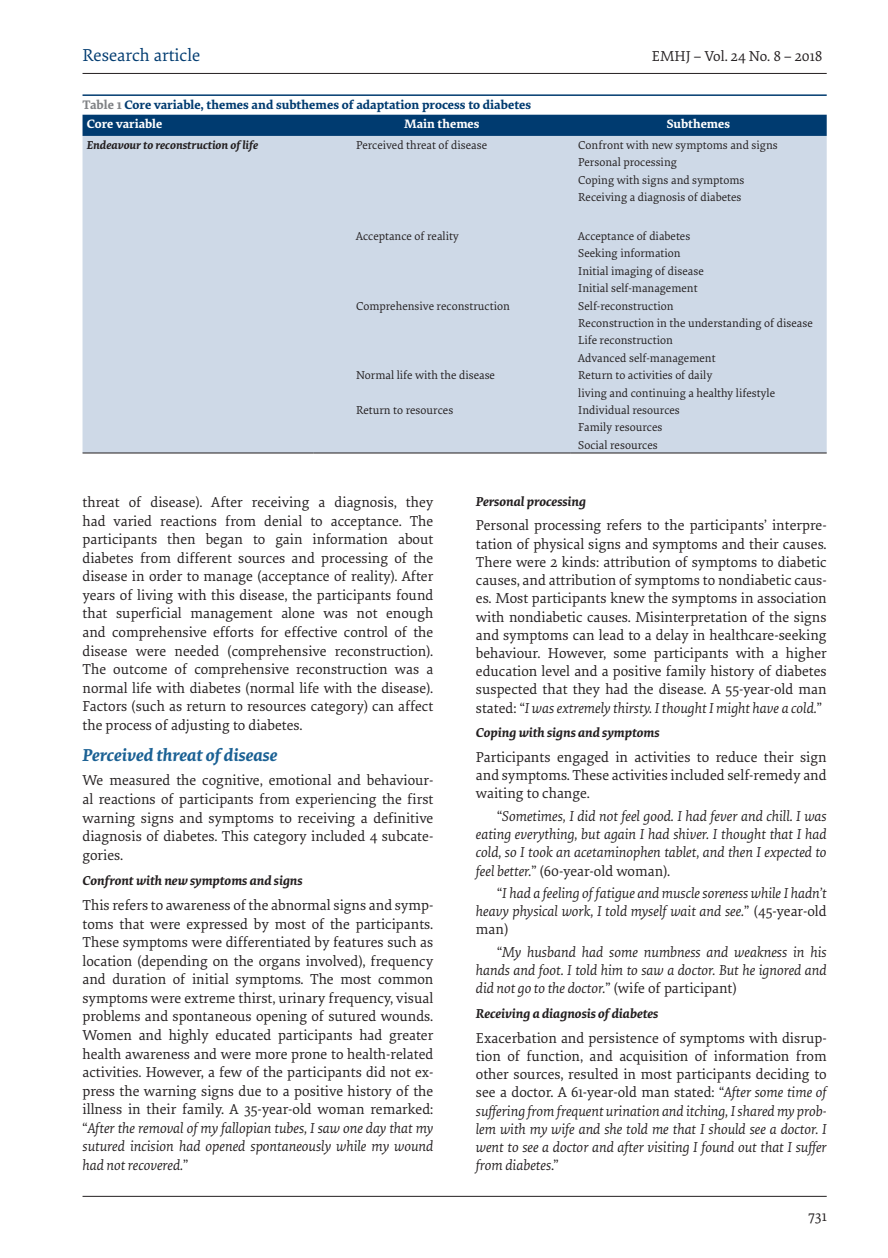
<style>
.page{position:relative;width:888px;height:1258px;background:#fff}
.page>*{position:absolute;margin:0;border:0;box-sizing:border-box;transform-origin:0 0}
.t1{font:italic 700 18px "Elena";color:#1b6194}
.t2{font:18px "Elena";color:#003b70}
.Body_1{font:15px/18.6px "Elena";color:#231f20;text-align:justify}
.Body{font:15px/18.6px "Elena";color:#231f20;text-align:justify}
.Body-2{font:italic 15px/18.1px "Elena";color:#231f20;text-align:justify}
.Body_1-2{font:italic 15px/18.1px "Elena";color:#231f20;text-align:justify}
.t3{font:italic 700 13.5px "Elena";color:#231f20}
.tabletit{font:700 12.9px "Elena";color:#003b70}
.tabletxt1{font:700 12.75px "Elena";color:#fff}
.tabletxt{font:12px "Elena";color:#231f20}
.tabletxt-2{font:italic 700 12px "Elena";color:#231f20}
.s1{font-family:"Myriad Pro"}
.s2{color:#808285}
.s3{font-style:italic}
.s4{font-style:normal}
</style>
<div class="page">
<hr style="left:83px;top:1196px;width:744px;height:1px;background:#231f20">
<hr style="left:83px;top:73px;width:744px;height:1px;background:#231f20">
<hr style="left:83px;top:94px;width:744px;height:2px;background:#003b70">
<svg style="left:83px;top:115px;width:744px;height:21px;background:#023c71"></svg>
<div style="left:83px;top:136px;width:744px;height:317px;background:#ced9e7"></div>
<hr style="left:570px;top:453px;width:257px;height:1px;background:#231f20">
<hr style="left:314px;top:453px;width:256px;height:1px;background:#231f20">
<hr style="left:83px;top:453px;width:231px;height:1px;background:#231f20">
<div style="left:87px;top:119px;width:218px;height:13px;background:#003b70"></div>
<div style="left:322px;top:119px;width:240px;height:13px;background:#003b70"></div>
<div style="left:578px;top:119px;width:241px;height:13px;background:#003b70"></div>
<p class="t2" style="left:83px;top:43px;width:119px">Research article</p>
<p class="Body_1" style="left:652px;top:46px;width:172px">EMHJ <span class="s1">–</span> Vol. 24 No. 8 <span class="s1">–</span> 2018</p>
<p class="tabletit" style="left:83px;top:95px;width:450px"><span class="s2">Table 1</span> Core variable, themes and subthemes of adaptation process to diabetes</p>
<p class="tabletxt1" style="left:87px;top:115px;width:77px">Core variable</p>
<p class="tabletxt1" style="left:404px;top:115px;width:77px">Main themes</p>
<p class="tabletxt1" style="left:667px;top:115px;width:65px">Subthemes</p>
<p class="tabletxt-2" style="left:87px;top:136px;width:173px">Endeavour to reconstruction of life</p>
<p class="tabletxt" style="left:356px;top:137px;width:133px">Perceived threat of disease</p>
<p class="tabletxt" style="left:578px;top:137px;width:201px">Confront with new symptoms and signs</p>
<p class="tabletxt" style="left:578px;top:154px;width:100px">Personal processing</p>
<p class="tabletxt" style="left:578px;top:172px;width:168px">Coping with signs and symptoms</p>
<p class="tabletxt" style="left:578px;top:189px;width:165px">Receiving a diagnosis of diabetes</p>
<p class="tabletxt" style="left:356px;top:228px;width:104px">Acceptance of reality</p>
<p class="tabletxt" style="left:578px;top:228px;width:114px">Acceptance of diabetes</p>
<p class="tabletxt" style="left:578px;top:245px;width:104px">Seeking information</p>
<p class="tabletxt" style="left:578px;top:263px;width:127px">Initial imaging of disease</p>
<p class="tabletxt" style="left:578px;top:280px;width:121px">Initial self-management</p>
<p class="tabletxt" style="left:356px;top:297px;width:155px">Comprehensive reconstruction</p>
<p class="tabletxt" style="left:578px;top:297px;width:97px">Self-reconstruction</p>
<p class="tabletxt" style="left:578px;top:315px;width:236px">Reconstruction in the understanding of disease</p>
<p class="tabletxt" style="left:578px;top:332px;width:96px">Life reconstruction</p>
<p class="tabletxt" style="left:578px;top:350px;width:139px">Advanced self-management</p>
<p class="tabletxt" style="left:356px;top:367px;width:140px">Normal life with the disease</p>
<p class="tabletxt" style="left:578px;top:367px;width:136px">Return to activities of daily</p>
<p class="tabletxt" style="left:578px;top:384px;width:198px">living and continuing a healthy lifestyle</p>
<p class="tabletxt" style="left:356px;top:402px;width:99px">Return to resources</p>
<p class="tabletxt" style="left:578px;top:402px;width:103px">Individual resources</p>
<p class="tabletxt" style="left:578px;top:419px;width:86px">Family resources</p>
<p class="tabletxt" style="left:578px;top:437px;width:81px">Social resources</p>
<p class="Body" style="left:83px;top:492px;width:352px">threat of disease). After receiving a diagnosis, they had varied reactions from denial to acceptance. The participants then began to gain information about diabetes from different sources and processing of the disease in order to manage (acceptance of reality). After years of living with this disease, the participants found that superficial management alone was not enough and comprehensive efforts for effective control of the disease were needed (comprehensive reconstruction).<br>The outcome of comprehensive reconstruction was a normal life with diabetes (normal life with the disease).<br>Factors (such as return to resources category) can affect the process of adjusting to diabetes.</p>
<h2 class="t1" style="left:83px;top:741px;width:196px">Perceived threat of disease</h2>
<p class="Body_1" style="left:83px;top:771px;width:352px">We measured the cognitive, emotional and behaviour&shy;al reactions of participants from experiencing the first warning signs and symptoms to receiving a definitive diagnosis of diabetes. This category included 4 subcate&shy;gories.</p>
<h3 class="t3" style="left:83px;top:870px;width:222px">Confront with new symptoms and signs</h3>
<p class="Body_1" style="left:83px;top:895px;width:352px">This refers to awareness of the abnormal signs and symp&shy;toms that were expressed by most of the participants.<br>These symptoms were differentiated by features such as location (depending on the organs involved), frequency and duration of initial symptoms. The most common symptoms were extreme thirst, urinary frequency, visual problems and spontaneous opening of sutured wounds.<br>Women and highly educated participants had greater health awareness and were more prone to health-related activities. However, a few of the participants did not ex&shy;press the warning signs due to a positive history of the illness in their family. A 35-year-old woman remarked: “<span class="s3">After the removal of my fallopian tubes, I saw one day that my sutured incision had opened spontaneously while my wound had not recovered.</span>”</p>
<h3 class="t3" style="left:476px;top:491px;width:112px">Personal processing</h3>
<p class="Body_1" style="left:476px;top:516px;width:352px;line-height:18.1px">Personal processing refers to the participants’ interpre&shy;tation of physical signs and symptoms and their causes.<br>There were 2 kinds: attribution of symptoms to diabetic causes, and attribution of symptoms to nondiabetic caus&shy;es. Most participants knew the symptoms in association with nondiabetic causes. Misinterpretation of the signs and symptoms can lead to a delay in healthcare-seeking behaviour. However, some participants with a higher education level and a positive family history of diabetes suspected that they had the disease. A 55-year-old man stated: “<span class="s3">I was extremely thirsty. I thought I might have a cold.</span>”</p>
<h3 class="t3" style="left:476px;top:723px;width:185px">Coping with signs and symptoms</h3>
<p class="Body_1" style="left:476px;top:747px;width:352px;line-height:18.1px">Participants engaged in activities to reduce their sign and symptoms. These activities included self-remedy and waiting to change.</p>
<p class="Body-2" style="left:476px;top:806px;width:352px;text-indent:21px"><span class="s4">“</span>Sometimes, I did not feel good. I had fever and chill. I was eating everything, but again I had shiver. I thought that I had cold, so I took an acetaminophen tablet, and then I expected to feel better.<span class="s4">” (60-year-old woman).</span></p>
<p class="Body-2" style="left:476px;top:883px;width:352px;text-indent:21px"><span class="s4">“</span>I had a feeling of fatigue and muscle soreness while I hadn’t heavy physical work, I told myself wait and see.<span class="s4">” (45-year-old man)</span></p>
<p class="Body-2" style="left:476px;top:942px;width:352px;text-indent:21px"><span class="s4">“</span>My husband had some numbness and weakness in his hands and foot. I told him to saw a doctor. But he ignored and did not go to the doctor.<span class="s4">” (wife of participant)</span></p>
<h3 class="t3" style="left:476px;top:1003px;width:184px">Receiving a diagnosis of diabetes</h3>
<p class="Body_1-2" style="left:476px;top:1028px;width:352px"><span class="s4">Exacerbation and persistence of symptoms with disrup&shy;tion of function, and acquisition of information from other sources, resulted in most participants deciding to see a doctor. A 61-year-old man stated: “</span>After some time of suffering from frequent urination and itching, I shared my prob&shy;lem with my wife and she told me that I should see a doctor. I went to see a doctor and after visiting I found out that I suffer from diabetes<span class="s4">.”</span></p>
<p class="Body_1" style="left:808px;top:1206px;width:20px">731</p>
</div>
